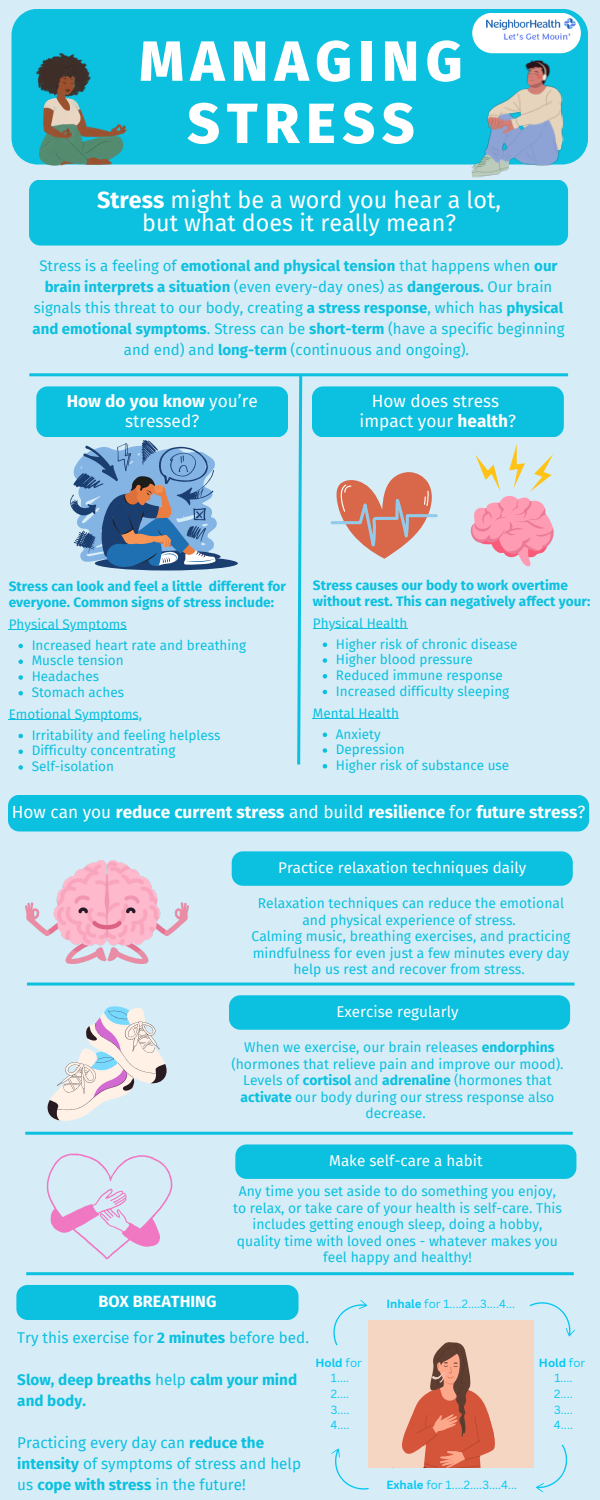
<style>
.page{position:relative;width:600px;height:1500px;background:#d6edf8}
.page>*{position:absolute;margin:0;border:0;box-sizing:border-box;transform-origin:0 0}
.t1{font:800 56.7px/62.2px "Fira Sans";letter-spacing:.115em;color:#fff;text-align:center}
.t2{font:23.3px/23.2px "Fira Sans";color:#fff;text-align:center}
.t3{font:700 17.2px "Fira Sans";color:#fff}
.t4{font:17.2px/20.2px "Fira Sans";color:#fff;text-align:center}
.t5{font:700 16.2px "Fira Sans";color:#fff}
.t6{font:15.3px/21px "Fira Sans";color:#0cc0df}
.t7{font:700 15.3px/21px "Fira Sans";color:#0cc0df}
.t8{font:15.2px "Fira Sans";color:#fff}
.t9{font:15px/21px "Fira Sans";color:#0cc0df;text-align:center}
.t10{font:13.9px/16.5px "Fira Sans";color:#0cc0df;text-align:center}
.t11{font:700 13.7px/15.8px "Fira Sans";color:#0cc0df}
.t12{font:13.5px/21px "Fira Sans";color:#0cc0df}
.t13{font:11.5px "Canva Sans";color:#05c7f2}
.t14{font:700 11.5px "Canva Sans";color:#05c7f2}
.s1{font-weight:700}
.s2{font-weight:400}
</style>
<div class="page">
<div style="left:12px;top:9px;width:576px;height:156px;background:#0cc0df"></div>
<div style="left:29px;top:180px;width:539px;height:66px;background:#0cc0df"></div>
<hr style="left:29px;top:373px;width:539px;height:3px;background:#0cc0df">
<div style="left:36px;top:386px;width:252px;height:51px;background:#0cc0df;border-radius:11px"></div>
<svg style="left:296px;top:373px;width:8px;height:392px"></svg>
<div style="left:312px;top:386px;width:252px;height:51px;background:#0cc0df;border-radius:11px"></div>
<div style="left:8px;top:795px;width:581px;height:36px;background:#0cc0df"></div>
<div style="left:229px;top:995px;width:341px;height:35px;background:#0cc0df;border-radius:11px"></div>
<hr style="left:26px;top:1272px;width:548px;height:3px;background:#0cc0df">
<div style="left:232px;top:851px;width:341px;height:35px;background:#0cc0df"></div>
<hr style="left:25px;top:1132px;width:548px;height:3px;background:#0cc0df">
<hr style="left:27px;top:983px;width:548px;height:3px;background:#0cc0df">
<div style="left:235px;top:1144px;width:341px;height:35px;background:#0cc0df"></div>
<img style="left:25px;top:861px;width:164px;height:102px">
<svg style="left:47px;top:1006px;width:120px;height:115px"></svg>
<svg style="left:47px;top:1154px;width:126px;height:105px"></svg>
<div style="left:16px;top:1285px;width:282px;height:35px;background:#0cc0df;border-radius:11px"></div>
<svg style="left:331px;top:1299px;width:244px;height:194px"></svg>
<img style="left:469px;top:60px;width:95px;height:117px">
<img style="left:36px;top:53px;width:90px;height:113px">
<svg style="left:472px;top:13px;width:109px;height:40px"></svg>
<img style="left:486px;top:19px;width:92px;height:34px">
<svg style="left:470px;top:444px;width:84px;height:123px"></svg>
<svg style="left:331px;top:472px;width:107px;height:87px"></svg>
<svg style="left:95px;top:556px;width:143px;height:15px"></svg>
<svg style="left:70px;top:440px;width:151px;height:127px"></svg>
<hr style="left:9px;top:629px;width:118px;height:1px;background:#0cc0df">
<svg style="left:18px;top:644px;width:5px;height:4px"></svg>
<svg style="left:18px;top:659px;width:5px;height:5px"></svg>
<svg style="left:18px;top:675px;width:5px;height:5px"></svg>
<svg style="left:18px;top:691px;width:5px;height:4px"></svg>
<hr style="left:9px;top:719px;width:133px;height:1px;background:#0cc0df">
<svg style="left:18px;top:734px;width:5px;height:4px"></svg>
<svg style="left:18px;top:749px;width:5px;height:5px"></svg>
<svg style="left:18px;top:765px;width:5px;height:5px"></svg>
<hr style="left:313px;top:628px;width:94px;height:1px;background:#0cc0df">
<svg style="left:323px;top:643px;width:4px;height:4px"></svg>
<svg style="left:323px;top:658px;width:4px;height:5px"></svg>
<svg style="left:323px;top:674px;width:4px;height:5px"></svg>
<svg style="left:323px;top:690px;width:4px;height:4px"></svg>
<hr style="left:313px;top:718px;width:86px;height:1px;background:#0cc0df">
<svg style="left:323px;top:733px;width:4px;height:4px"></svg>
<svg style="left:323px;top:748px;width:4px;height:5px"></svg>
<svg style="left:323px;top:764px;width:4px;height:5px"></svg>
<p class="t1" style="left:139px;top:31px;width:325px">MANAGING<br>STRESS</p>
<p class="t2" style="left:97px;top:189px;width:405px"><span class="s1">Stress</span> might be a word you hear a lot, but what does it really mean?</p>
<p class="t9" style="left:33px;top:256px;width:534px">Stress is a feeling of <span class="s1">emotional and physical tension</span> that happens when <span class="s1">our brain interprets a situation</span> (even every-day ones) as <span class="s1">dangerous.</span> Our brain signals this threat to our body, creating <span class="s1">a stress response</span>, which has <span class="s1">physical and emotional symptoms</span>. Stress can be <span class="s1">short-term</span> (have a specific beginning and end) and <span class="s1">long-term</span> (continuous and ongoing).</p>
<p class="t4" style="left:67px;top:391px;width:192px"><span class="s1">How do you know</span> you’re stressed?</p>
<h1 class="t4" style="left:360px;top:391px;width:158px">How does stress impact your <span class="s1">health</span>?</h1>
<p class="t11" style="left:9px;top:579px;width:279px">Stress can look and feel a little different for everyone. Common signs of stress include:</p>
<h6 class="t12" style="left:32px;top:614px;width:216px;text-indent:-23px">Physical Symptoms<br>Increased heart rate and breathing</h6>
<h6 class="t12" style="left:32px;top:653px;width:94px;line-height:15.8px">Muscle tension<br>Headaches</h6>
<p class="t12" style="left:32px;top:682px;width:94px">Stomach aches</p>
<p class="t12" style="left:9px;top:704px;width:135px">Emotional Symptoms,</p>
<p class="t12" style="left:32px;top:725px;width:190px">Irritability and feeling helpless</p>
<p class="t12" style="left:32px;top:740px;width:145px">Difficulty concentrating</p>
<h6 class="t12" style="left:32px;top:756px;width:84px">Self-isolation</h6>
<p class="t11" style="left:313px;top:578px;width:279px">Stress causes our body to work overtime without rest. This can negatively affect your:</p>
<p class="t12" style="left:336px;top:613px;width:183px;text-indent:-23px">Physical Health<br>Higher risk of chronic disease</p>
<p class="t12" style="left:336px;top:652px;width:168px;line-height:15.8px">Higher blood pressure<br>Reduced immune response</p>
<h4 class="t12" style="left:336px;top:681px;width:175px">Increased difficulty sleeping</h4>
<p class="t12" style="left:313px;top:703px;width:88px">Mental Health</p>
<h5 class="t12" style="left:336px;top:724px;width:46px">Anxiety</h5>
<h5 class="t12" style="left:336px;top:739px;width:70px">Depression</h5>
<p class="t12" style="left:336px;top:755px;width:175px">Higher risk of substance use</p>
<p class="t3" style="left:12px;top:802px;width:575px"><span class="s2">How can you</span> reduce current stress <span class="s2">and build</span> resilience <span class="s2">for</span> future stress<span class="s2">?</span></p>
<h2 class="t8" style="left:278px;top:859px;width:250px">Practice relaxation techniques daily</h2>
<p class="t10" style="left:252px;top:895px;width:320px">Relaxation techniques can reduce the emotional and physical experience of stress.<br>Calming music, breathing exercises, and practicing mindfulness for even just a few minutes every day help us rest and recover from stress.</p>
<p class="t8" style="left:336px;top:1003px;width:124px">Exercise regularly</p>
<h5 class="t10" style="left:231px;top:1039px;width:334px">When we exercise, our brain releases <span class="s1">endorphins </span>(hormones that relieve pain and improve our mood).<br>Levels of <span class="s1">cortisol</span> and <span class="s1">adrenaline</span> (hormones that <span class="s1">activate</span> our body during our stress response also decrease.</h5>
<p class="t8" style="left:329px;top:1152px;width:155px">Make self-care a habit</p>
<h5 class="t10" style="left:233px;top:1183px;width:330px">Any time you set aside to do something you enjoy, to relax, or take care of your health is self-care. This includes getting enough sleep, doing a hobby, quality time with loved ones - whatever makes you feel happy and healthy!</h5>
<h4 class="t5" style="left:98px;top:1292px;width:120px">BOX BREATHING</h4>
<p class="t13" style="left:386px;top:1296px;width:130px"><span class="s1">Inhale</span> for 1....2....3....4...</p>
<p class="t6" style="left:17px;top:1328px;width:293px">Try this exercise for <span class="s1">2 minutes</span> before bed.</p>
<p class="t7" style="left:17px;top:1370px;width:281px">Slow, deep breaths <span class="s2">help</span> calm your mind and body.</p>
<h5 class="t6" style="left:17px;top:1433px;width:285px">Practicing every day can <span class="s1">reduce the intensity</span> of symptoms of stress and help us <span class="s1">cope with stress</span> in the future!</h5>
<p class="t14" style="left:315px;top:1354px;width:48px">Hold <span class="s2">for</span></p>
<p class="t13" style="left:331px;top:1370px;width:20px">1....</p>
<p class="t13" style="left:331px;top:1386px;width:20px">2....</p>
<p class="t13" style="left:331px;top:1401px;width:20px">3....</p>
<h6 class="t13" style="left:331px;top:1417px;width:21px">4....</h6>
<h6 class="t13" style="left:387px;top:1477px;width:132px"><span class="s1">Exhale</span> for 1....2....3....4...</h6>
<h4 class="t14" style="left:539px;top:1354px;width:48px">Hold <span class="s2">for</span></h4>
<p class="t13" style="left:554px;top:1370px;width:20px">1....</p>
<p class="t13" style="left:554px;top:1386px;width:20px">2....</p>
<h5 class="t13" style="left:554px;top:1401px;width:20px">3....</h5>
<p class="t13" style="left:554px;top:1417px;width:21px">4....</p>
</div>
